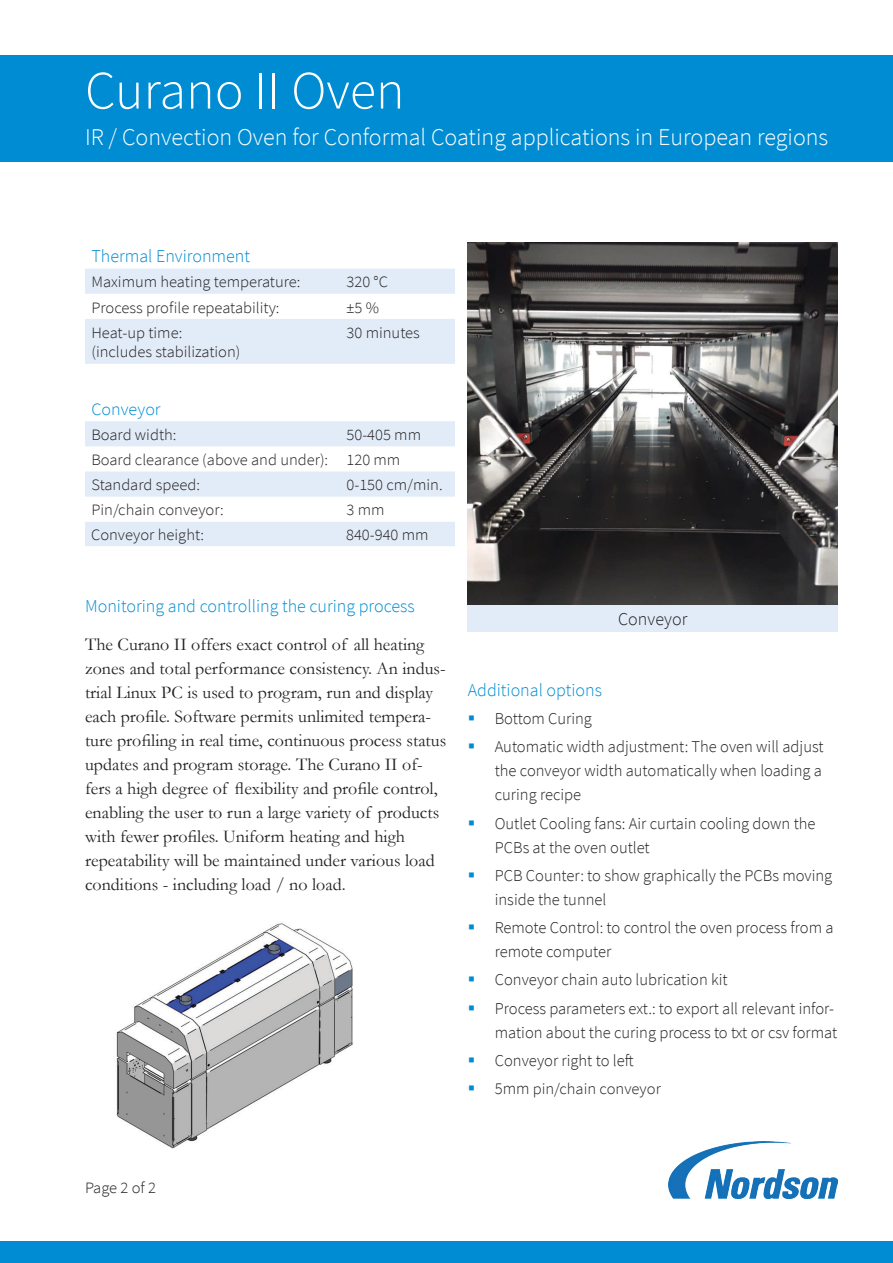
<style>
.page{position:relative;width:893px;height:1263px;background:#fff}
.page>*{position:absolute;margin:0;border:0;box-sizing:border-box;transform-origin:0 0}
.t1{font:300 54px "Source Sans Pro";color:#fff}
.t2{font:300 24px "Source Sans Pro";color:#fff}
.t3{font:18px/24px "Garamond";color:#231f20}
.t4{font:300 18px "Source Sans Pro";color:#008cd2}
.t5{font:300 18px "Source Sans Pro";color:#231f20}
.t6{font:300 17.25px "Source Sans Pro";color:#008cd2;scale:1.04 1}
.t7{font:300 16.5px/24px "Source Sans Pro";color:#231f20}
.t8{font:300 15.9px/19.8px "Source Sans Pro";color:#231f20;scale:1.04 1}
.s1{font-size:16.5px}
</style>
<div class="page">
<div style="left:0;top:55px;width:893px;height:107px;background:#008cd2"></div>
<img style="left:468px;top:242px;width:370px;height:363px">
<div style="left:468px;top:605px;width:370px;height:26px;background:#e2ecf8"></div>
<svg style="left:85px;top:269px;width:370px;height:95px"></svg>
<svg style="left:85px;top:421px;width:370px;height:125px;fill:#e2ecf8"></svg>
<img style="left:116px;top:923px;width:237px;height:225px">
<div style="left:0;top:1242px;width:893px;height:21px;background:#008cd2"></div>
<img style="left:669px;top:1141px;width:168px;height:58px">
<p class="t1" style="left:85px;top:58px;width:321px">Curano II Oven</p>
<p class="t2" style="left:85px;top:122px;width:745px">IR / Convection Oven for Conformal Coating applications in European regions</p>
<p class="t4" style="left:91px;top:245px;width:160px">Thermal Environment</p>
<p class="t8" style="left:91px;top:272px;width:203px">Maximum heating temperature:</p>
<p class="t8" style="left:347px;top:272px;width:41px">320 °C</p>
<p class="t8" style="left:91px;top:297px;width:182px">Process profile repeatability:</p>
<p class="t8" style="left:347px;top:297px;width:33px">±5 %</p>
<p class="t8" style="left:91px;top:322px;width:145px">Heat-up time: (includes stabilization)</p>
<p class="t8" style="left:347px;top:322px;width:72px">30 minutes</p>
<p class="t6" style="left:91px;top:399px;width:68px">Conveyor</p>
<p class="t8" style="left:91px;top:425px;width:83px">Board width:</p>
<p class="t8" style="left:347px;top:425px;width:73px">50-405 mm</p>
<p class="t8" style="left:91px;top:450px;width:229px">Board clearance (above and under):</p>
<p class="t8" style="left:347px;top:450px;width:53px">120 mm</p>
<p class="t8" style="left:91px;top:475px;width:106px">Standard speed:</p>
<p class="t8" style="left:347px;top:475px;width:94px">0-150 cm/min.</p>
<p class="t8" style="left:91px;top:500px;width:129px">Pin/chain conveyor:</p>
<p class="t8" style="left:347px;top:500px;width:38px">3 mm</p>
<p class="t8" style="left:91px;top:525px;width:110px">Conveyor height:</p>
<p class="t8" style="left:346px;top:525px;width:81px">840-940 mm</p>
<p class="t4" style="left:85px;top:595px;width:331px">Monitoring and controlling the curing process</p>
<p class="t3" style="left:85px;top:632px;width:363px">The Curano II offers exact control of all heating zones and total performance consistency. An indus&shy;trial Linux PC is used to program, run and display each profile. Software permits unlimited tempera&shy;ture profiling in real time, continuous process status updates and program storage. The Curano II of&shy;fers a high degree of flexibility and profile control, enabling the user to run a large variety of products with fewer profiles. Uniform heating and high repeatability will be maintained under various load conditions - including load / no load.</p>
<p class="t5" style="left:618px;top:608px;width:71px">Conveyor</p>
<p class="t4" style="left:468px;top:679px;width:136px">Additional options</p>
<p class="t7" style="left:495px;top:706px;width:99px">Bottom Curing</p>
<p class="t7" style="left:495px;top:735px;width:330px;text-align:justify">Automatic width adjustment: The oven will adjust the conveyor width automatically when loading a curing recipe</p>
<p class="t7" style="left:495px;top:811px;width:322px">Outlet Cooling fans: Air curtain cooling down the<br>PCBs at the oven outlet</p>
<p class="t7" style="left:495px;top:863px;width:339px">PCB Counter: to show graphically the PCBs moving inside the tunnel</p>
<p class="t7" style="left:495px;top:915px;width:340px">Remote Control: to control the oven process from a remote computer</p>
<p class="t7" style="left:495px;top:968px;width:234px">Conveyor chain auto lubrication kit</p>
<p class="t7" style="left:495px;top:996px;width:344px">Process parameters ext.: to export all relevant infor&shy;mation about the curing process to txt or csv format</p>
<p class="t7" style="left:495px;top:1048px;width:140px">Conveyor right to left</p>
<p class="t8" style="left:495px;top:1079px;width:161px"><span class="s1">5mm</span> pin/chain conveyor</p>
<p class="t8" style="left:85px;top:1178px;width:70px">Page 2 of 2</p>
</div>
